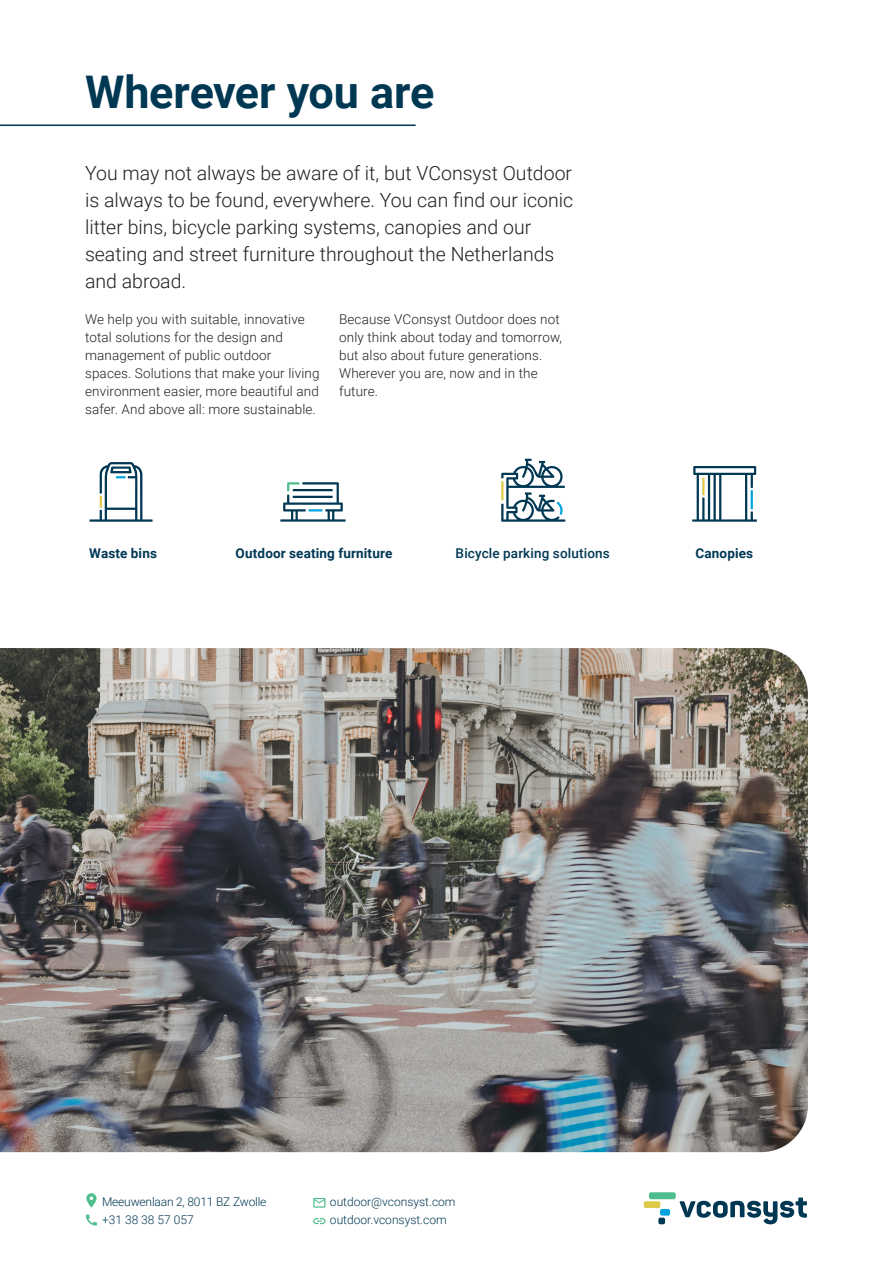
<style>
.page{position:relative;width:893px;height:1263px;background:#fff}
.page>*{position:absolute;margin:0;border:0;box-sizing:border-box;transform-origin:0 0}
.H1_-_Heading{font:700 45px "Roboto";letter-spacing:-.005em;color:#003854}
.P_-_Intro{font:300 19.5px/27px "Roboto";color:#231f20}
.P_-_Bodytext{font:300 13.5px/18px "Roboto";letter-spacing:.01em;color:#231f20}
.H3_-_Subsubheading{font:700 13.5px "Roboto";letter-spacing:.01em;color:#003854}
.H3_-_Subsubheading-2{font:500 13.5px "Roboto";letter-spacing:.01em;color:#003854}
.P_-_Bodytext-2{font:300 12px "Roboto";color:#003854}
</style>
<div class="page">
<img style="left:0;top:648px;width:808px;height:504px">
<svg style="left:86px;top:1193px;width:10px;height:15px"></svg>
<svg style="left:86px;top:1215px;width:11px;height:10px"></svg>
<svg style="left:679px;top:1197px;width:128px;height:27px"></svg>
<div style="left:660px;top:1209px;width:10px;height:6px;background:#05a4e0;border-radius:2px"></div>
<div style="left:658px;top:1217px;width:7px;height:7px;background:#003854;border-radius:2px"></div>
<div style="left:644px;top:1201px;width:16px;height:7px;background:#dec949;border-radius:2px"></div>
<div style="left:649px;top:1192px;width:27px;height:7px;background:#4fbd8c;border-radius:2px"></div>
<svg style="left:313px;top:1198px;width:12px;height:10px"></svg>
<svg style="left:313px;top:1218px;width:12px;height:6px"></svg>
<svg style="left:501px;top:459px;width:64px;height:63px"></svg>
<svg style="left:692px;top:466px;width:65px;height:56px"></svg>
<svg style="left:280px;top:482px;width:66px;height:40px"></svg>
<hr style="left:293px;top:496px;width:40px;height:2px;background:#003854">
<hr style="left:293px;top:489px;width:40px;height:2px;background:#003854">
<hr style="left:0;top:125px;width:416px;height:1px;background:#003854">
<svg style="left:90px;top:462px;width:63px;height:60px"></svg>
<p class="H1_-_Heading" style="left:85px;top:60px;width:351px">Wherever you are</p>
<p class="P_-_Intro" style="left:85px;top:159px;width:490px">You may not always be aware of it, but VConsyst Outdoor is always to be found, everywhere. You can find our iconic litter bins, bicycle parking systems, canopies and our seating and street furniture throughout the Netherlands and abroad.</p>
<p class="P_-_Bodytext" style="left:85px;top:310px;width:236px">We help you with suitable, innovative total solutions for the design and management of public outdoor spaces. Solutions that make your living environment easier, more beautiful and safer. And above all: more sustainable.</p>
<p class="P_-_Bodytext" style="left:339px;top:310px;width:225px">Because VConsyst Outdoor does not only think about today and tomorrow, but also about future generations.<br>Wherever you are, now and in the future.</p>
<p class="H3_-_Subsubheading" style="left:89px;top:544px;width:69px">Waste bins</p>
<p class="H3_-_Subsubheading" style="left:236px;top:544px;width:158px">Outdoor seating furniture</p>
<p class="H3_-_Subsubheading-2" style="left:456px;top:544px;width:156px">Bicycle parking solutions</p>
<p class="H3_-_Subsubheading" style="left:695px;top:544px;width:59px">Canopies</p>
<p class="P_-_Bodytext-2" style="left:102px;top:1193px;width:166px">Meeuwenlaan 2, 8011 BZ Zwolle</p>
<p class="P_-_Bodytext-2" style="left:102px;top:1211px;width:93px">+31 38 38 57 057</p>
<p class="P_-_Bodytext-2" style="left:330px;top:1193px;width:127px">outdoor@vconsyst.com</p>
<p class="P_-_Bodytext-2" style="left:330px;top:1211px;width:118px">outdoor.vconsyst.com</p>
</div>
